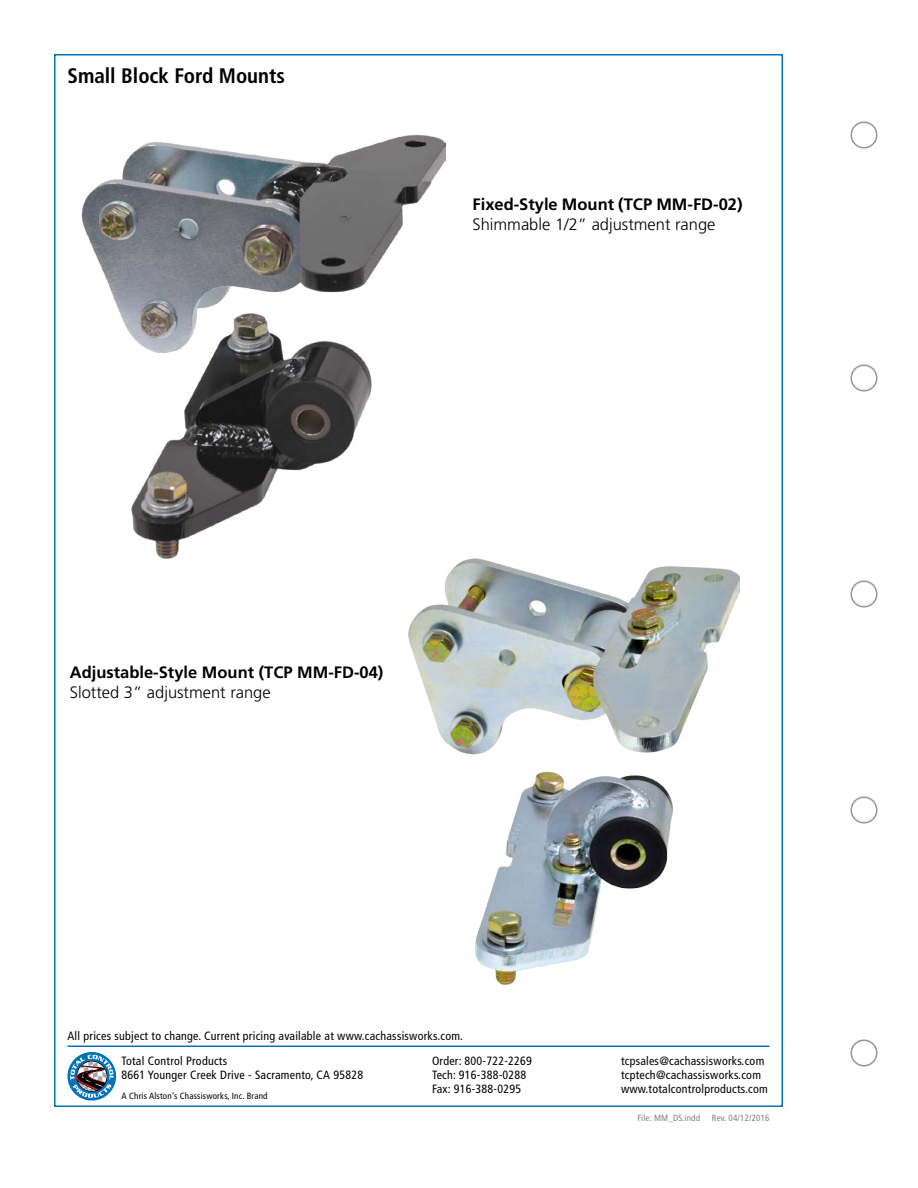
<style>
.page{position:relative;width:918px;height:1188px;background:#fff}
.page>*{position:absolute;margin:0;border:0;box-sizing:border-box;transform-origin:0 0}
.t1{font:700 condensed 21px "Frutiger LT Std";color:#000}
.t2{font:700 16.5px "Frutiger LT Std";color:#000}
.t3{font:300 16.5px "Frutiger LT Std";color:#000}
.t4{font:condensed 12px/14.4px "Frutiger LT Std";letter-spacing:.02em;color:#000}
.t5{font:condensed 9px "Frutiger LT Std";letter-spacing:.02em;color:#000}
.t6{font:condensed 9px "Frutiger LT Std";letter-spacing:.02em;color:#808285}
</style>
<div class="page">
<div style="left:850px;top:1040px;width:28px;height:26px;border:2px solid #939598;border-radius:50%"></div>
<div style="left:850px;top:364px;width:28px;height:28px;border:2px solid #939598;border-radius:50%"></div>
<div style="left:850px;top:580px;width:28px;height:28px;border:2px solid #939598;border-radius:50%"></div>
<div style="left:850px;top:796px;width:28px;height:28px;border:2px solid #939598;border-radius:50%"></div>
<div style="left:850px;top:122px;width:28px;height:26px;border:2px solid #939598;border-radius:50%"></div>
<svg style="left:68px;top:1052px;width:48px;height:49px"></svg>
<svg style="left:70px;top:1055px;width:44px;height:43px"></svg>
<hr style="left:68px;top:1045px;width:702px;height:2px;background:#0272ba">
<img style="left:81px;top:135px;width:364px;height:423px">
<img style="left:409px;top:558px;width:331px;height:426px">
<h1 class="t1" style="left:68px;top:64px;width:219px">Small Block Ford Mounts</h1>
<h2 class="t2" style="left:472px;top:194px;width:272px">Fixed-Style Mount (TCP MM-FD-02)</h2>
<h2 class="t3" style="left:472px;top:214px;width:244px">Shimmable 1/2” adjustment range</h2>
<h2 class="t2" style="left:70px;top:663px;width:315px">Adjustable-Style Mount (TCP MM-FD-04)</h2>
<h2 class="t3" style="left:70px;top:683px;width:202px">Slotted 3” adjustment range</h2>
<p class="t4" style="left:68px;top:1028px;width:397px">All prices subject to change. Current pricing available at www.cachassisworks.com.</p>
<p class="t4" style="left:122px;top:1053px;width:243px">Total Control Products<br>8661 Younger Creek Drive - Sacramento, CA 95828</p>
<p class="t4" style="left:621px;top:1053px;width:148px">tcpsales@cachassisworks.com tcptech@cachassisworks.com www.totalcontrolproducts.com</p>
<p class="t4" style="left:432px;top:1053px;width:101px">Order: 800-722-2269<br>Tech: 916-388-0288<br>Fax: 916-388-0295</p>
<p class="t5" style="left:122px;top:1090px;width:148px">A Chris Alston’s Chassisworks, Inc. Brand</p>
<p class="t6" style="left:638px;top:1112px;width:64px">File: MM_DS.indd</p>
<p class="t6" style="left:712px;top:1112px;width:59px">Rev. 04/12/2016</p>
</div>
